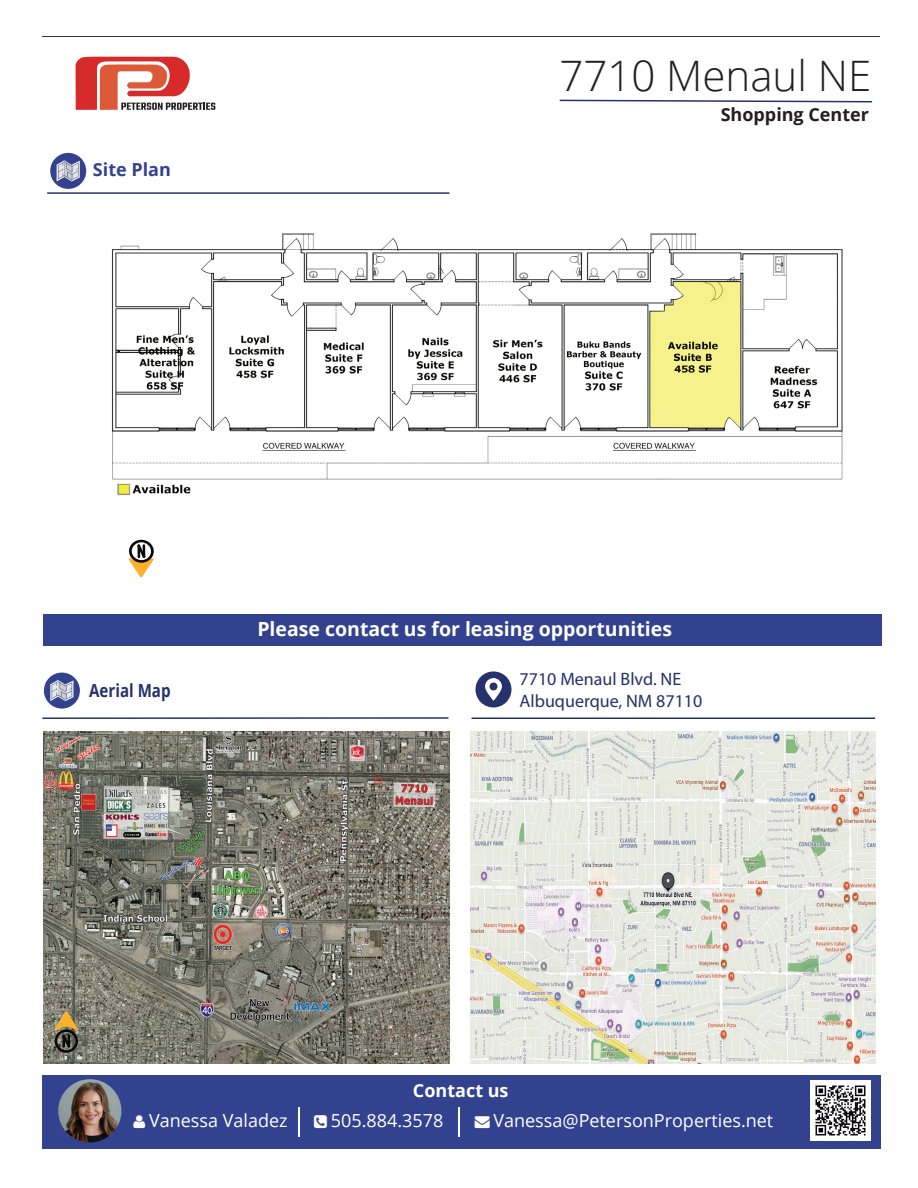
<style>
.page{position:relative;width:918px;height:1188px;background:#fff}
.page>*{position:absolute;margin:0;border:0;box-sizing:border-box;transform-origin:0 0}
.t1{font:300 42px "Open Sans";color:#231f20}
.t2{font:700 19.5px "Open Sans";color:#fff}
.t3{font:18px "Open Sans";color:#fff}
.t4{font:18px/21.6px "Myriad Pro";color:#27316b}
.t5{font:700 18px "Open Sans";color:#231f20}
.t6{font:700 18px "Open Sans";color:#fff}
.t7{font:700 18px "Open Sans";color:#27316b;scale:.84 1}
.t8{font:700 18px "Open Sans";color:#33428e}
</style>
<div class="page">
<hr style="left:472px;top:717px;width:403px;height:2px;background:#27316b">
<img style="left:471px;top:732px;width:404px;height:331px">
<div style="left:42px;top:1075px;width:838px;height:74px;background:#33428e"></div>
<hr style="left:298px;top:1107px;width:1px;height:30px;background:#fff">
<hr style="left:459px;top:1107px;width:1px;height:30px;background:#fff">
<div style="left:810px;top:1081px;width:61px;height:60px;background:#fff"></div>
<img style="left:815px;top:1085px;width:51px;height:51px">
<img style="left:58px;top:1079px;width:63px;height:63px;border-radius:32px">
<hr style="left:42px;top:36px;width:838px;height:1px;background:#27316b">
<svg style="left:76px;top:57px;width:139px;height:53px"></svg>
<svg style="left:559px;top:99px;width:314px;height:4px"></svg>
<svg style="left:475px;top:671px;width:36px;height:36px"></svg>
<hr style="left:47px;top:192px;width:403px;height:2px;background:#27316b">
<img style="left:43px;top:732px;width:407px;height:331px">
<svg style="left:55px;top:1011px;width:23px;height:42px"></svg>
<div style="left:43px;top:615px;width:839px;height:31px;background:#33428e"></div>
<img style="left:111px;top:233px;width:732px;height:263px">
<svg style="left:129px;top:540px;width:25px;height:37px"></svg>
<div style="left:50px;top:153px;width:36px;height:36px;background:#33428e;border-radius:50%"></div>
<svg style="left:57px;top:160px;width:23px;height:22px"></svg>
<hr style="left:42px;top:717px;width:406px;height:2px;background:#27316b">
<div style="left:44px;top:673px;width:36px;height:36px;background:#33428e;border-radius:50%"></div>
<svg style="left:50px;top:680px;width:24px;height:21px"></svg>
<p class="t8" style="left:93px;top:157px;width:80px">Site Plan</p>
<h1 class="t1" style="left:559px;top:47px;width:313px">7710 Menaul NE</h1>
<p class="t5" style="left:721px;top:102px;width:150px">Shopping Center</p>
<p class="t7" style="left:89px;top:677px;width:98px">Aerial Map</p>
<p class="t2" style="left:257px;top:615px;width:416px">Please contact us for leasing opportunities</p>
<p class="t4" style="left:520px;top:668px;width:184px">7710 Menaul Blvd. NE<br>Albuquerque, NM 87110</p>
<p class="t3" style="left:149px;top:1108px;width:140px">Vanessa Valadez</p>
<p class="t6" style="left:413px;top:1078px;width:97px">Contact us</p>
<p class="t3" style="left:331px;top:1108px;width:114px">505.884.3578</p>
<p class="t3" style="left:493px;top:1108px;width:281px">Vanessa@PetersonProperties.net</p>
</div>
